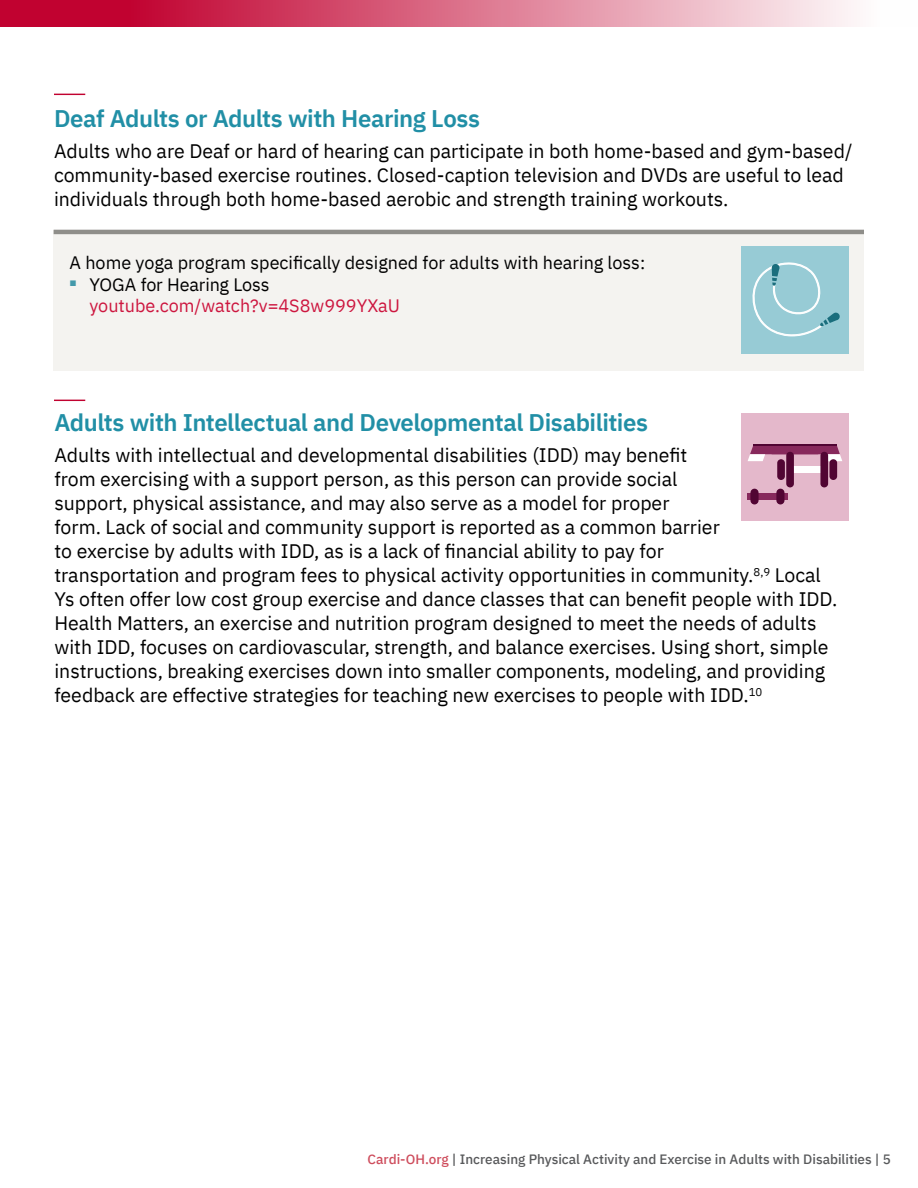
<style>
.page{position:relative;width:918px;height:1188px;background:#fff}
.page>*{position:absolute;margin:0;border:0;box-sizing:border-box;transform-origin:0 0}
.t1{font:600 24px "IBM Plex Sans";letter-spacing:-.02em;color:#218fa6}
.t2{font:19.5px/24px "IBM Plex Sans";color:#000}
.t3{font:18px "IBM Plex Sans";color:#000}
.t4{font:18px/21.6px "IBM Plex Sans";color:#cd163f}
.t5{font:500 13.5px "IBM Plex Sans";color:#58595b}
.s1{color:#000}
.s2{color:#ce4c5c}
</style>
<div class="page">
<svg style="left:0;top:0;width:854px;height:27px;background:#d96884"></svg>
<div style="left:54px;top:230px;width:810px;height:140px;background:#f4f3f0"></div>
<hr style="left:54px;top:230px;width:810px;height:4px;background:#8f8e8a">
<div style="left:741px;top:413px;width:108px;height:108px;background:#e4b8cb"></div>
<svg style="left:748px;top:446px;width:94px;height:15px"></svg>
<hr style="left:753px;top:444px;width:84px;height:2px;background:#510533">
<div style="left:792px;top:467px;width:28px;height:6px;background:#fff"></div>
<div style="left:786px;top:452px;width:8px;height:35px;background:#510533;border-radius:4px"></div>
<div style="left:777px;top:459px;width:8px;height:21px;background:#510533;border-radius:4px"></div>
<div style="left:820px;top:452px;width:8px;height:35px;background:#510533;border-radius:4px"></div>
<div style="left:829px;top:459px;width:8px;height:21px;background:#510533;border-radius:4px"></div>
<div style="left:748px;top:494px;width:40px;height:6px;background:#87295c"></div>
<div style="left:750px;top:489px;width:9px;height:15px;background:#510533;border-radius:4px"></div>
<div style="left:776px;top:489px;width:8px;height:15px;background:#510533;border-radius:4px"></div>
<div style="left:741px;top:246px;width:108px;height:108px;background:#97cbd5"></div>
<svg style="left:752px;top:262px;width:88px;height:75px"></svg>
<hr style="left:54px;top:94px;width:31px;height:1px;background:#c10230">
<hr style="left:54px;top:400px;width:31px;height:1px;background:#c10230">
<p class="t1" style="left:54px;top:100px;width:428px">Deaf Adults or Adults with Hearing Loss</p>
<p class="t2" style="left:54px;top:137px;width:800px">Adults who are Deaf or hard of hearing can participate in both home-based and gym-based/ community-based exercise routines. Closed-caption television and DVDs are useful to lead individuals through both home-based aerobic and strength training workouts.</p>
<p class="t3" style="left:70px;top:249px;width:577px">A home yoga program specifically designed for adults with hearing loss:</p>
<p class="t4" style="left:89px;top:272px;width:312px;text-indent:-20px"><sup>■</sup> <span class="s1">YOGA for Hearing Loss </span>youtube.com/watch?v=4S8w999YXaU</p>
<p class="t1" style="left:54px;top:404px;width:595px">Adults with Intellectual and Developmental Disabilities</p>
<p class="t2" style="left:54px;top:442px;width:785px">Adults with intellectual and developmental disabilities (IDD) may benefit<br>from exercising with a support person, as this person can provide social<br>support, physical assistance, and may also serve as a model for proper<br>form. Lack of social and community support is reported as a common barrier<br>to exercise by adults with IDD, as is a lack of financial ability to pay for<br>transportation and program fees to physical activity opportunities in community.<sup>8,9</sup> Local Ys often offer low cost group exercise and dance classes that can benefit people with IDD.<br>Health Matters, an exercise and nutrition program designed to meet the needs of adults with IDD, focuses on cardiovascular, strength, and balance exercises. Using short, simple instructions, breaking exercises down into smaller components, modeling, and providing feedback are effective strategies for teaching new exercises to people with IDD.<sup>10</sup></p>
<p class="t5" style="left:368px;top:1149px;width:525px"><span class="s2">Cardi-OH.org</span> | Increasing Physical Activity and Exercise in Adults with Disabilities | 5</p>
</div>
